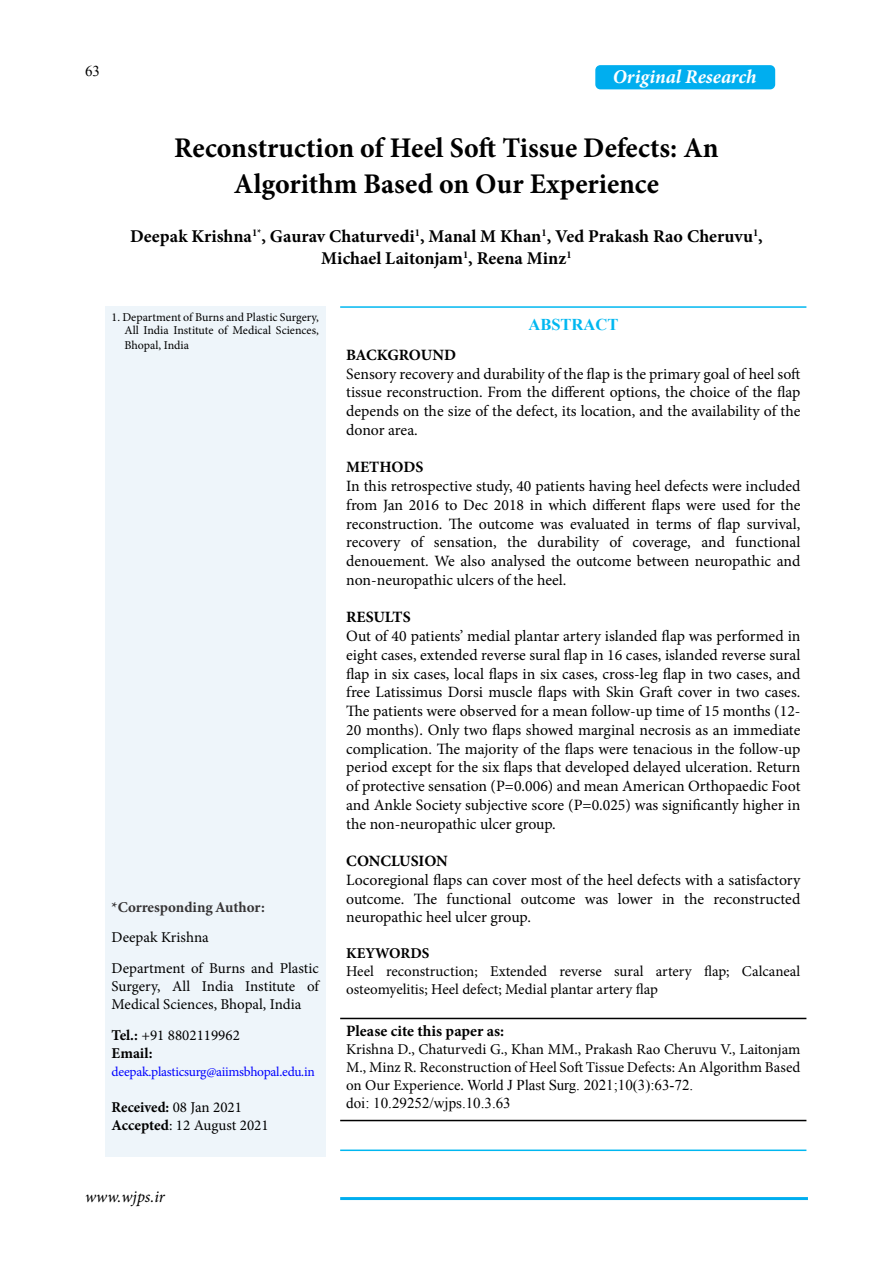
<style>
.page{position:relative;width:893px;height:1263px;background:#fff}
.page>*{position:absolute;margin:0;border:0;box-sizing:border-box;transform-origin:0 0}
.t1{font:700 28.5px/36px "Minion Pro";color:#000;text-align:center}
.t2{font:italic 700 19.5px "Minion Pro";color:#fff}
.t3{font:700 18px/22.5px "Minion Pro";color:#000;text-align:center}
.t4{font:italic 16.5px "Minion Pro";letter-spacing:.005em;color:#000}
.t5{font:700 16.5px "Times New Roman";color:#00b7f0}
.t6{font:15.75px/18.8px "Minion Pro";color:#000;text-align:justify}
.t7{font:700 15.75px "Minion Pro";color:#000}
.t8{font:15px/18px "Minion Pro";color:#000}
.t9{font:15px/18px "Times New Roman";color:#000}
.t10{font:700 15px "Minion Pro";color:#363435}
.t11{font:700 15px "Minion Pro";color:#000}
.t12{font:13.5px "Minion Pro";letter-spacing:-.02em;color:#00f}
.t13{font:12px/12.9px "Minion Pro";color:#000;text-align:right}
.s1{font-weight:700}
.s2{font-family:"Minion Pro"}
</style>
<div class="page">
<div style="left:105px;top:306px;width:220px;height:851px;background:#eef5fa"></div>
<div style="left:596px;top:66px;width:178px;height:23px;background:#00aeef;border-radius:4px"></div>
<div style="left:595px;top:65px;width:180px;height:24px;border:2px solid #00aeef;border-radius:4px"></div>
<hr style="left:340px;top:306px;width:466px;height:2px;background:#00b7f0">
<hr style="left:340px;top:1018px;width:466px;height:1px;background:#000">
<hr style="left:340px;top:1120px;width:466px;height:1px;background:#000">
<hr style="left:340px;top:1149px;width:466px;height:2px;background:#00b7f0">
<hr style="left:340px;top:1197px;width:468px;height:3px;background:#00aeef">
<p class="t9" style="left:85px;top:61px;width:16px">63</p>
<p class="t2" style="left:613px;top:63px;width:145px">Original Research</p>
<h1 class="t1" style="left:174px;top:129px;width:546px">Reconstruction of Heel Soft Tissue Defects: An<br>Algorithm Based on Our Experience</h1>
<p class="t3" style="left:130px;top:224px;width:634px">Deepak Krishna<sup>1*</sup>, Gaurav Chaturvedi<sup>1</sup>, Manal M Khan<sup>1</sup>, Ved Prakash Rao Cheruvu<sup>1</sup>,<br>Michael Laitonjam<sup>1</sup>, Reena Minz<sup>1</sup></p>
<p class="t13" style="left:112px;top:311px;width:209px">1. Department of Burns and Plastic Surgery,<br>All India Institute of Medical Sciences,</p>
<p class="t13" style="left:124px;top:339px;width:66px">Bhopal, India</p>
<p class="t10" style="left:112px;top:897px;width:155px">*Corresponding Author:</p>
<p class="t8" style="left:112px;top:922px;width:209px;line-height:30.8px">Deepak Krishna<br>Department of Burns and Plastic</p>
<p class="t8" style="left:112px;top:977px;width:209px">Surgery, All India Institute of<br>Medical Sciences, Bhopal, India</p>
<p class="t8" style="left:112px;top:1026px;width:130px"><span class="s1">Tel.:</span> +91 8802119962<br><span class="s1">Email:</span></p>
<p class="t12" style="left:112px;top:1063px;width:205px">deepak.plasticsurg@aiimsbhopal.edu.in</p>
<p class="t8" style="left:112px;top:1098px;width:158px"><span class="s1">Received:</span> 08 Jan 2021<br><span class="s1">Accepted</span>: 12 August 2021</p>
<p class="t5" style="left:528px;top:313px;width:91px">ABSTRACT</p>
<p class="t7" style="left:346px;top:344px;width:111px">BACKGROUND</p>
<p class="t6" style="left:346px;top:364px;width:456px">Sensory recovery and durability of the flap is the primary goal of heel soft tissue reconstruction. From the different options, the choice of the flap depends on the size of the defect, its location, and the availability of the donor area.</p>
<p class="t7" style="left:346px;top:456px;width:79px">METHODS</p>
<p class="t6" style="left:346px;top:477px;width:456px">In this retrospective study, 40 patients having heel defects were included from Jan 2016 to Dec 2018 in which different flaps were used for the reconstruction. The outcome was evaluated in terms of flap survival, recovery of sensation, the durability of coverage, and functional denouement. We also analysed the outcome between neuropathic and non-neuropathic ulcers of the heel.</p>
<p class="t7" style="left:346px;top:606px;width:66px">RESULTS</p>
<p class="t6" style="left:346px;top:627px;width:456px">Out of 40 patients’ medial plantar artery islanded flap was performed in eight cases, extended reverse sural flap in 16 cases, islanded reverse sural flap in six cases, local flaps in six cases, cross-leg flap in two cases, and free Latissimus Dorsi muscle flaps with Skin Graft cover in two cases.<br>The patients were observed for a mean follow-up time of 15 months (12- 20 months). Only two flaps showed marginal necrosis as an immediate complication. The majority of the flaps were tenacious in the follow-up period except for the six flaps that developed delayed ulceration. Return of protective sensation (P=0.006) and mean American Orthopaedic Foot and Ankle Society subjective score (P=0.025) was significantly higher in the non-neuropathic ulcer group.</p>
<p class="t7" style="left:346px;top:850px;width:103px">CONCLUSION</p>
<p class="t6" style="left:346px;top:870px;width:456px">Locoregional flaps can cover most of the heel defects with a satisfactory outcome. The functional outcome was lower in the reconstructed neuropathic heel ulcer group.</p>
<p class="t11" style="left:346px;top:943px;width:85px">KEYWORDS</p>
<p class="t8" style="left:346px;top:963px;width:456px">Heel reconstruction; Extended reverse sural artery flap; Calcaneal osteomyelitis; Heel defect; Medial plantar artery flap</p>
<p class="t7" style="left:346px;top:1020px;width:159px">Please cite this paper as:</p>
<p class="t8" style="left:346px;top:1040px;width:456px">Krishna D., Chaturvedi G., Khan MM., Prakash Rao Cheruvu V., Laitonjam<br>M., Minz R. Reconstruction of Heel Soft Tissue Defects: An Algorithm Based</p>
<p class="t9" style="left:346px;top:1076px;width:349px"><span class="s2">on Our Experience.</span> World J Plast Surg. 2021;10(3):63-72. doi: 10.29252/wjps.10.3.63</p>
<p class="t4" style="left:85px;top:1185px;width:81px">www.wjps.ir</p>
</div>
